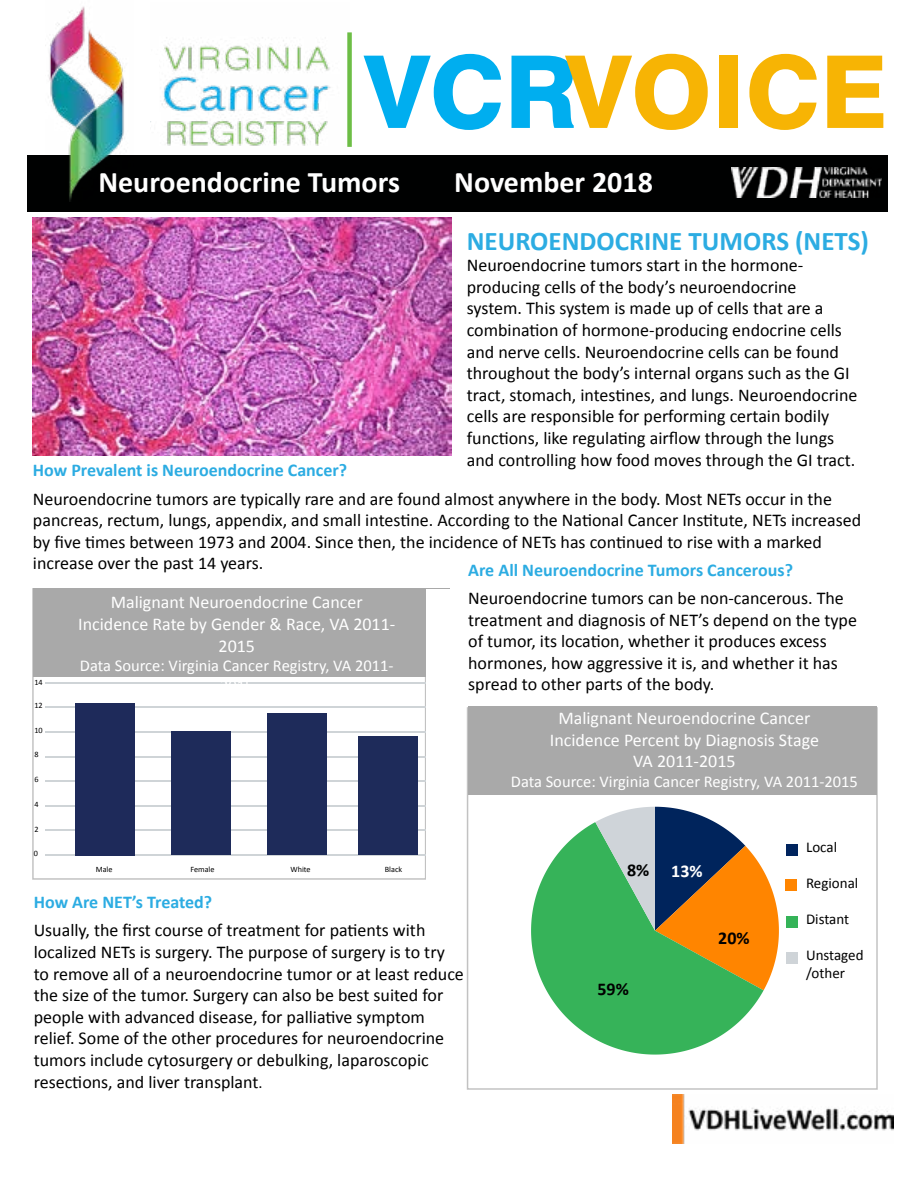
<style>
.page{position:relative;width:918px;height:1188px;background:#fff}
.page>*{position:absolute;margin:0;border:0;box-sizing:border-box;transform-origin:0 0}
.t1{font:800 100.5px "Swiss 721 BT";color:#f7b404}
.t2{font:700 30px "Calibri";color:#fff}
.t3{font:700 27px "Calibri";color:#2cace2}
.t4{font:18px/21.6px "Calibri";color:#000101}
.t5{font:18px/21.6px "Calibri";color:#fff;text-align:center}
.t6{font:700 18px "Calibri";color:#2cace2}
.t7{font:700 18px "Calibri";color:#000}
.t8{font:700 18px "Calibri";color:#fff}
.t9{font:16.5px/19.8px "Calibri";color:#fff;text-align:center}
.t10{font:15px/18px "Calibri";color:#000}
.t11{font:8.25px "Calibri";color:#000}
.s1{color:#00aeef}
.s2{color:#000101}
.s3{font-size:16.2px}
</style>
<div class="page">
<div style="left:467px;top:707px;width:411px;height:383px;background:#fff;border:2px solid #a9a9a9"></div>
<svg style="left:531px;top:822px;width:233px;height:233px;fill:#36b359"></svg>
<svg style="left:595px;top:807px;width:184px;height:183px;background:#8b9760"></svg>
<div style="left:32px;top:588px;width:394px;height:292px;background:#fff;border:2px solid #a9a9a9"></div>
<div style="left:468px;top:707px;width:409px;height:88px;background:#a9a9a9"></div>
<div style="left:27px;top:155px;width:861px;height:57px;background:#000101"></div>
<div style="left:347px;top:32px;width:5px;height:115px;background:#6dbe46"></div>
<img style="left:45px;top:6px;width:79px;height:196px">
<img style="left:150px;top:32px;width:200px;height:115px">
<img style="left:731px;top:168px;width:150px;height:29px">
<img style="left:33px;top:217px;width:418px;height:239px">
<div style="left:786px;top:844px;width:11px;height:12px;background:#00245e"></div>
<div style="left:786px;top:880px;width:11px;height:11px;background:#ff8500"></div>
<div style="left:786px;top:916px;width:12px;height:12px;background:#34b358"></div>
<div style="left:786px;top:952px;width:11px;height:12px;background:#cfd4d8"></div>
<div style="left:33px;top:589px;width:417px;height:88px;background:#a9a9a9"></div>
<hr style="left:45px;top:805px;width:419px;height:1px;background:#cfd4d7">
<hr style="left:45px;top:781px;width:419px;height:1px;background:#cfd4d7">
<hr style="left:45px;top:756px;width:419px;height:1px;background:#cfd4d7">
<hr style="left:45px;top:731px;width:419px;height:2px;background:#cfd4d7">
<hr style="left:45px;top:707px;width:419px;height:1px;background:#cfd4d7">
<hr style="left:45px;top:682px;width:419px;height:1px;background:#cfd4d7">
<hr style="left:45px;top:830px;width:419px;height:1px;background:#cfd4d7">
<hr style="left:45px;top:854px;width:419px;height:1px;background:#cfd4d7">
<div style="left:75px;top:703px;width:60px;height:152px;background:#1e2a5a"></div>
<div style="left:172px;top:731px;width:59px;height:124px;background:#1e2b5a"></div>
<div style="left:268px;top:714px;width:59px;height:141px;background:#1e2b5a"></div>
<div style="left:358px;top:736px;width:59px;height:119px;background:#1e2b5a"></div>
<div style="left:426px;top:589px;width:39px;height:297px;background:#fff"></div>
<img style="left:672px;top:1095px;width:222px;height:48px">
<div style="left:141px;top:55px;width:18px;height:66px;background:#fff"></div>
<h1 class="t1" style="left:365px;top:31px;width:524px"><span class="s1">VCR</span>VOICE</h1>
<h2 class="t2" style="left:98px;top:163px;width:303px">Neuroendocrine Tumors</h2>
<h2 class="t2" style="left:454px;top:163px;width:200px">November 2018</h2>
<h3 class="t3" style="left:467px;top:223px;width:404px">NEUROENDOCRINE TUMORS (NETS)</h3>
<p class="t4" style="left:467px;top:253px;width:392px">Neuroendocrine tumors start in the hormone&shy;producing cells of the body’s neuroendocrine<br>system. This system is made up of cells that are a combination of hormone-producing endocrine cells and nerve cells. Neuroendocrine cells can be found throughout the body’s internal organs such as the GI tract, stomach, intestines, and lungs. Neuroendocrine cells are responsible for performing certain bodily functions, like regulating airflow through the lungs and controlling how food moves through the GI tract.</p>
<p class="t6" style="left:33px;top:459px;width:316px">How Prevalent is Neuroendocrine Cancer?</p>
<p class="t4" style="left:33px;top:487px;width:830px">Neuroendocrine tumors are typically rare and are found almost anywhere in the body. Most NETs occur in the pancreas, rectum, lungs, appendix, and small intestine. According to the National Cancer Institute, NETs increased by five times between 1973 and 2004. Since then, the incidence of NETs has continued to rise with a marked increase over the past 14 years.</p>
<p class="t6" style="left:468px;top:558px;width:326px">Are All Neuroendocrine Tumors Cancerous?</p>
<p class="t4" style="left:468px;top:586px;width:390px">Neuroendocrine tumors can be non-cancerous. The treatment and diagnosis of NET’s depend on the type of tumor, its location, whether it produces excess hormones, how aggressive it is, and whether it has spread to other parts of the body.</p>
<p class="t5" style="left:78px;top:591px;width:319px">Malignant Neuroendocrine Cancer<br>Incidence Rate by Gender &amp; Race, VA 2011-<br>2015</p>
<p class="t9" style="left:80px;top:655px;width:315px">Data Source: Virginia Cancer Registry, VA 2011-<br>2015</p>
<p class="t11" style="left:34px;top:677px;width:10px">14</p>
<p class="t11" style="left:34px;top:700px;width:10px">12</p>
<p class="t11" style="left:34px;top:725px;width:10px">10</p>
<p class="t11" style="left:34px;top:749px;width:6px">8</p>
<p class="t11" style="left:34px;top:774px;width:6px">6</p>
<p class="t11" style="left:34px;top:799px;width:6px">4</p>
<p class="t11" style="left:34px;top:824px;width:6px">2</p>
<p class="t11" style="left:34px;top:848px;width:6px">0</p>
<p class="t5" style="left:550px;top:706px;width:271px">Malignant Neuroendocrine Cancer<br>Incidence Percent by Diagnosis Stage<br>VA 2011-2015</p>
<p class="t9" style="left:511px;top:771px;width:349px">Data Source: Virginia Cancer Registry, VA 2011-2015</p>
<p class="t10" style="left:806px;top:838px;width:33px">Local</p>
<p class="t10" style="left:806px;top:874px;width:54px">Regional</p>
<p class="t10" style="left:806px;top:910px;width:45px">Distant</p>
<p class="t10" style="left:806px;top:946px;width:59px">Unstaged /other</p>
<p class="t8" style="left:627px;top:860px;width:77px"><span class="s2">8%</span> 13%</p>
<p class="t11" style="left:96px;top:864px;width:18px">Male</p>
<p class="t11" style="left:190px;top:864px;width:26px">Female</p>
<p class="t11" style="left:290px;top:864px;width:22px">White</p>
<p class="t11" style="left:385px;top:864px;width:19px">Black</p>
<p class="t6" style="left:34px;top:891px;width:180px">How Are NET’s Treated?</p>
<p class="t4" style="left:34px;top:919px;width:432px">Usually, the first course of treatment for patients with localized NETs is surgery. The purpose of surgery is to try to remove all of a neuroendocrine tumor or at least reduce the size of the tumor. Surgery can also be best suited for people with advanced disease, for palliative symptom relief. Some of the other procedures for neuroendocrine tumors include cytosurgery or debulking, laparoscopic resections, and liver transplant<span class="s3">.</span></p>
<p class="t7" style="left:718px;top:927px;width:33px">20%</p>
<p class="t7" style="left:597px;top:977px;width:33px">59%</p>
</div>
